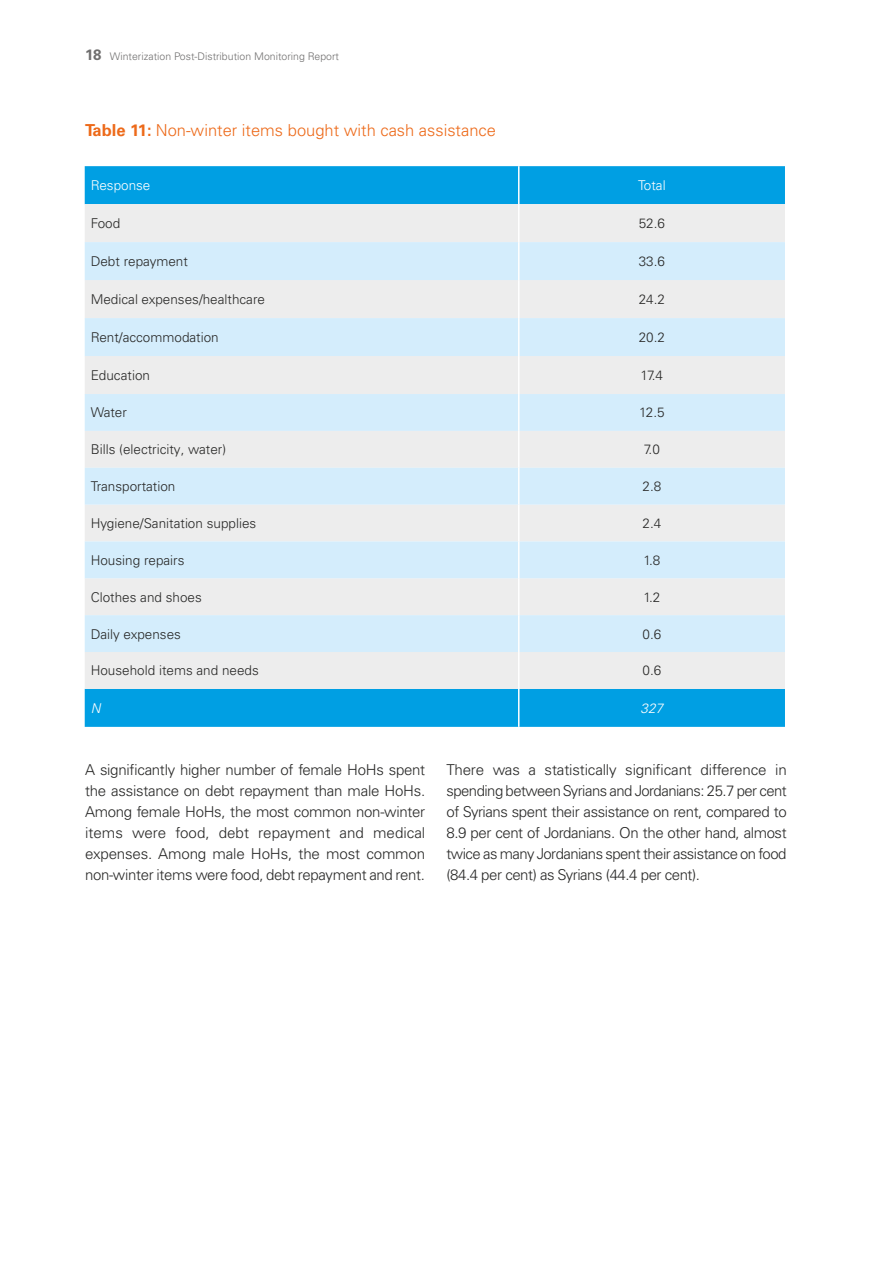
<style>
.page{position:relative;width:893px;height:1263px;background:#fff}
.page>*{position:absolute;margin:0;border:0;box-sizing:border-box;transform-origin:0 0}
.t1{font:300 16.5px "Univers LT Pro 45";color:#ed6a1a}
.t2{font:300 15px/21px "Univers LT Pro 45";letter-spacing:-.03em;color:#282827;text-align:justify}
.t3{font:300 13.5px "Univers LT Pro 45";color:#282827}
.t4{font:300 13.5px "Univers LT Pro 45";color:#fff}
.t5{font:italic 300 13.5px "Univers LT Pro 45";color:#fff}
.t6{font:300 10.5px "Univers LT Pro 45";color:#706f6f}
.s1{font-family:"Univers LT Pro 65";font-weight:700;font-size:15px}
.s2{font-family:"Univers LT Pro 65";font-weight:700}
</style>
<div class="page">
<div style="left:85px;top:166px;width:700px;height:561px;background:#009fe3"></div>
<div style="left:85px;top:204px;width:700px;height:485px;background:#ededed"></div>
<svg style="left:85px;top:242px;width:700px;height:410px;background:#dfedf5"></svg>
<hr style="left:518px;top:166px;width:1px;height:38px;background:#fff">
<hr style="left:518px;top:204px;width:1px;height:38px;background:#fff">
<hr style="left:518px;top:242px;width:1px;height:38px;background:#fff">
<hr style="left:518px;top:280px;width:1px;height:38px;background:#fff">
<hr style="left:518px;top:318px;width:1px;height:38px;background:#fff">
<hr style="left:518px;top:356px;width:1px;height:38px;background:#fff">
<hr style="left:518px;top:394px;width:1px;height:37px;background:#fff">
<hr style="left:518px;top:431px;width:1px;height:37px;background:#fff">
<hr style="left:518px;top:468px;width:1px;height:37px;background:#fff">
<hr style="left:518px;top:505px;width:1px;height:36px;background:#fff">
<hr style="left:518px;top:541px;width:1px;height:37px;background:#fff">
<hr style="left:518px;top:578px;width:1px;height:37px;background:#fff">
<hr style="left:518px;top:615px;width:1px;height:37px;background:#fff">
<hr style="left:518px;top:652px;width:1px;height:37px;background:#fff">
<hr style="left:518px;top:689px;width:1px;height:38px;background:#fff">
<p class="t6" style="left:85px;top:50px;width:256px"><span class="s1">18</span> Winterization Post-Distribution Monitoring Report</p>
<p class="t1" style="left:85px;top:120px;width:412px"><span class="s2">Table 11:</span> Non-winter items bought with cash assistance</p>
<p class="t4" style="left:91px;top:177px;width:61px">Response</p>
<p class="t4" style="left:638px;top:177px;width:29px">Total</p>
<p class="t3" style="left:91px;top:215px;width:31px">Food</p>
<p class="t3" style="left:639px;top:215px;width:28px">52.6</p>
<p class="t3" style="left:91px;top:253px;width:99px">Debt repayment</p>
<p class="t3" style="left:639px;top:253px;width:28px">33.6</p>
<p class="t3" style="left:91px;top:291px;width:176px">Medical expenses/healthcare</p>
<p class="t3" style="left:639px;top:291px;width:28px">24.2</p>
<p class="t3" style="left:91px;top:329px;width:130px">Rent/accommodation</p>
<p class="t3" style="left:639px;top:329px;width:28px">20.2</p>
<p class="t3" style="left:91px;top:367px;width:61px">Education</p>
<p class="t3" style="left:641px;top:367px;width:24px">17.4</p>
<p class="t3" style="left:91px;top:404px;width:38px">Water</p>
<p class="t3" style="left:639px;top:404px;width:27px">12.5</p>
<p class="t3" style="left:91px;top:441px;width:137px">Bills (electricity, water)</p>
<p class="t3" style="left:644px;top:441px;width:17px">7.0</p>
<p class="t3" style="left:91px;top:478px;width:86px">Transportation</p>
<p class="t3" style="left:642px;top:478px;width:20px">2.8</p>
<p class="t3" style="left:91px;top:515px;width:167px">Hygiene/Sanitation supplies</p>
<p class="t3" style="left:642px;top:515px;width:20px">2.4</p>
<p class="t3" style="left:91px;top:552px;width:95px">Housing repairs</p>
<p class="t3" style="left:643px;top:552px;width:18px">1.8</p>
<p class="t3" style="left:91px;top:589px;width:113px">Clothes and shoes</p>
<p class="t3" style="left:643px;top:589px;width:18px">1.2</p>
<p class="t3" style="left:91px;top:625px;width:92px">Daily expenses</p>
<p class="t3" style="left:642px;top:625px;width:20px">0.6</p>
<p class="t3" style="left:91px;top:662px;width:170px">Household items and needs</p>
<p class="t3" style="left:642px;top:662px;width:20px">0.6</p>
<p class="t5" style="left:91px;top:700px;width:11px">N</p>
<p class="t5" style="left:641px;top:700px;width:24px">327</p>
<p class="t2" style="left:85px;top:759px;width:342px">A significantly higher number of female HoHs spent the assistance on debt repayment than male HoHs.<br>Among female HoHs, the most common non-winter items were food, debt repayment and medical expenses. Among male HoHs, the most common non-winter items were food, debt repayment and rent.</p>
<p class="t2" style="left:446px;top:759px;width:342px">There was a statistically significant difference in spending between Syrians and Jordanians: 25.7 per cent of Syrians spent their assistance on rent, compared to 8.9 per cent of Jordanians. On the other hand, almost twice as many Jordanians spent their assistance on food (84.4 per cent) as Syrians (44.4 per cent).</p>
</div>
